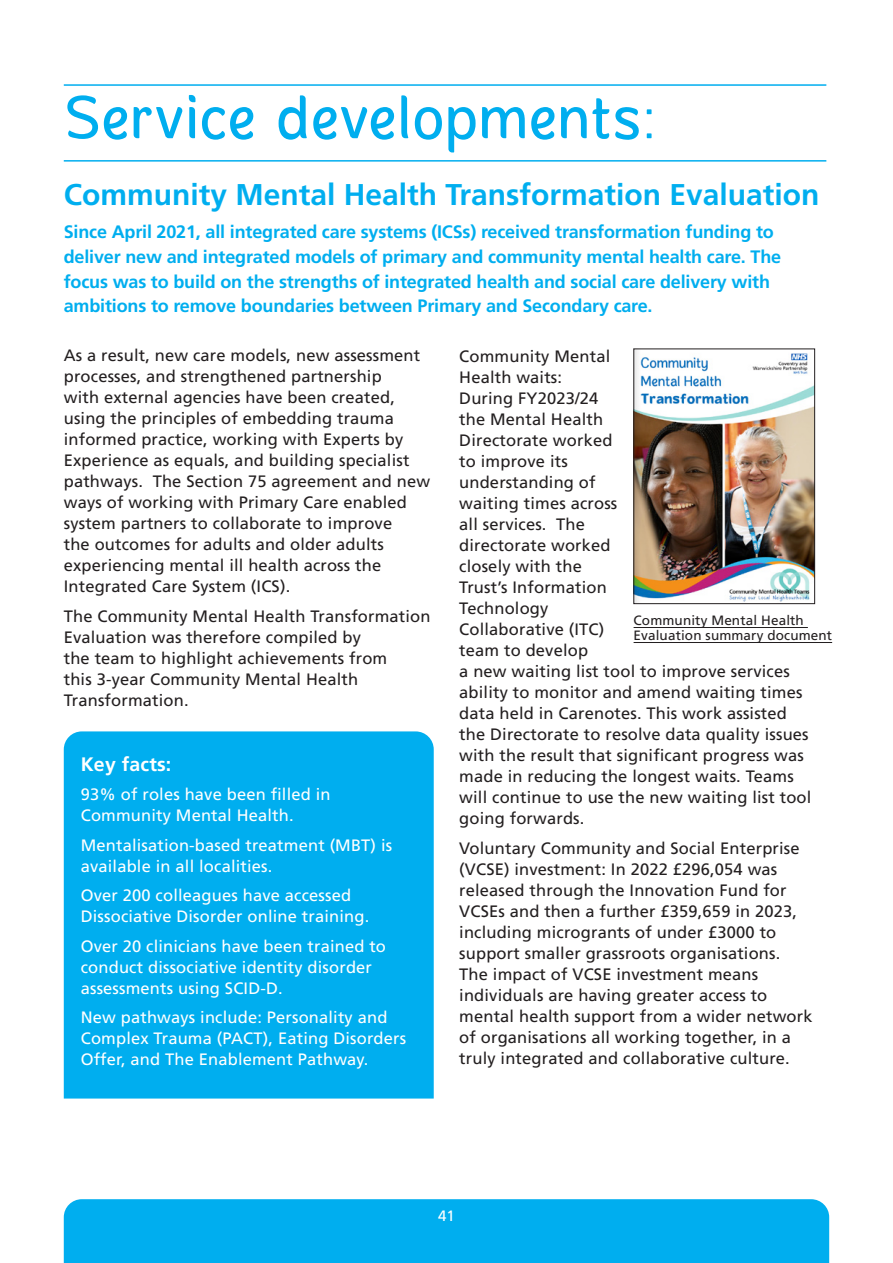
<style>
.page{position:relative;width:893px;height:1263px;background:#fff}
.page>*{position:absolute;margin:0;border:0;box-sizing:border-box;transform-origin:0 0}
.t1{font:72px "Banda Niera";letter-spacing:-.01em;color:#00aeef}
.t2{font:700 30px "Frutiger LT Std";color:#00aeef}
.t3{font:700 19.5px "Frutiger LT Std";letter-spacing:.01em;color:#fff}
.t4{font:700 18px/24.6px "Frutiger LT Std";letter-spacing:-.01em;color:#00aeef}
.t5{font:16.5px/21px "Frutiger LT Std";letter-spacing:.01em;color:#231f20}
.t6{font:16.5px/21px "Frutiger LT Std";letter-spacing:.01em;color:#fff}
.t7{font:15px "Frutiger LT Std";color:#fff}
.t8{font:13.5px/15px "Frutiger LT Std";letter-spacing:.01em;color:#231f20}
</style>
<div class="page">
<div style="left:64px;top:1199px;width:765px;height:64px;background:#00aeef"></div>
<div style="left:64px;top:731px;width:370px;height:367px;background:#00aeef"></div>
<hr style="left:64px;top:84px;width:762px;height:2px;background:#00aeef">
<hr style="left:64px;top:160px;width:762px;height:2px;background:#00aeef">
<img style="left:636px;top:351px;width:177px;height:251px">
<div style="left:634px;top:349px;width:181px;height:255px;border:1px solid #231f20"></div>
<hr style="left:634px;top:627px;width:174px;height:1px;background:#231f20">
<hr style="left:634px;top:642px;width:198px;height:1px;background:#231f20">
<p class="t1" style="left:64px;top:81px;width:594px">Service developments:</p>
<p class="t2" style="left:64px;top:177px;width:757px">Community Mental Health Transformation Evaluation</p>
<p class="t4" style="left:64px;top:220px;width:719px">Since April 2021, all integrated care systems (ICSs) received transformation funding to deliver new and integrated models of primary and community mental health care. The focus was to build on the strengths of integrated health and social care delivery with ambitions to remove boundaries between Primary and Secondary care.</p>
<p class="t5" style="left:459px;top:346px;width:354px">Community Mental<br>Health waits:<br>During FY2023/24<br>the Mental Health<br>Directorate worked<br>to improve its<br>understanding of<br>waiting times across<br>all services. The<br>directorate worked<br>closely with the<br>Trust’s Information<br>Technology<br>Collaborative (ITC)<br>team to develop<br>a new waiting list tool to improve services ability to monitor and amend waiting times data held in Carenotes. This work assisted the Directorate to resolve data quality issues with the result that significant progress was made in reducing the longest waits. Teams will continue to use the new waiting list tool going forwards.</p>
<p class="t5" style="left:459px;top:837px;width:355px">Voluntary Community and Social Enterprise (VCSE) investment: In 2022 £296,054 was released through the Innovation Fund for VCSEs and then a further £359,659 in 2023, including microgrants of under £3000 to support smaller grassroots organisations.<br>The impact of VCSE investment means individuals are having greater access to mental health support from a wider network of organisations all working together, in a truly integrated and collaborative culture.</p>
<p class="t5" style="left:64px;top:345px;width:368px">As a result, new care models, new assessment processes, and strengthened partnership<br>with external agencies have been created, using the principles of embedding trauma informed practice, working with Experts by Experience as equals, and building specialist pathways. The Section 75 agreement and new ways of working with Primary Care enabled system partners to collaborate to improve<br>the outcomes for adults and older adults experiencing mental ill health across the Integrated Care System (ICS).</p>
<p class="t5" style="left:64px;top:605px;width:368px">The Community Mental Health Transformation Evaluation was therefore compiled by<br>the team to highlight achievements from<br>this 3-year Community Mental Health Transformation.</p>
<p class="t8" style="left:634px;top:613px;width:200px">Community Mental Health<br>Evaluation summary document</p>
<p class="t3" style="left:81px;top:752px;width:92px">Key facts:</p>
<p class="t6" style="left:81px;top:784px;width:251px">93% of roles have been filled in<br>Community Mental Health.</p>
<p class="t6" style="left:81px;top:834px;width:313px">Mentalisation-based treatment (MBT) is available in all localities.</p>
<p class="t6" style="left:81px;top:885px;width:290px">Over 200 colleagues have accessed<br>Dissociative Disorder online training.</p>
<p class="t6" style="left:81px;top:935px;width:307px">Over 20 clinicians have been trained to conduct dissociative identity disorder assessments using SCID-D.</p>
<p class="t6" style="left:81px;top:1007px;width:327px">New pathways include: Personality and<br>Complex Trauma (PACT), Eating Disorders<br>Offer, and The Enablement Pathway.</p>
<p class="t7" style="left:438px;top:1207px;width:18px">41</p>
</div>
